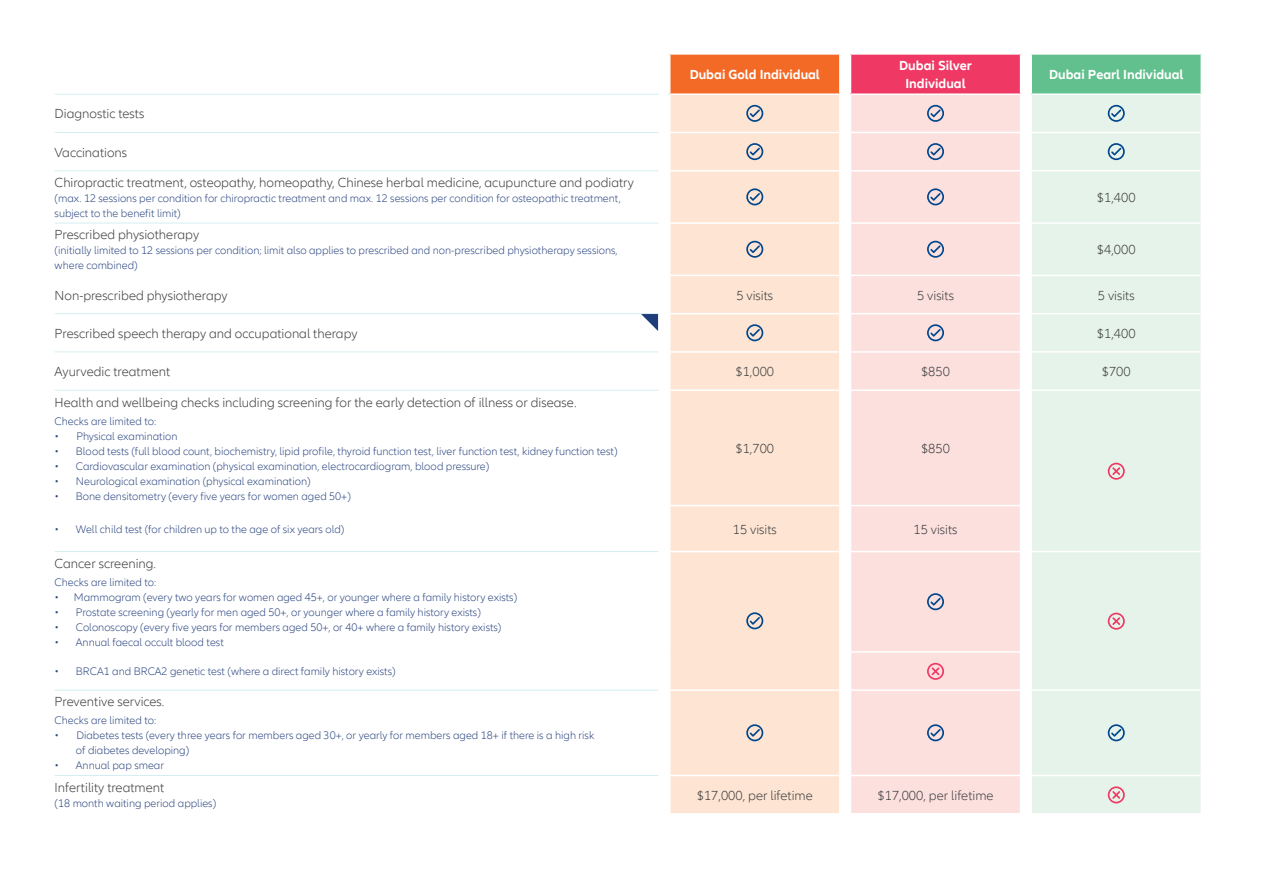
<style>
.page{position:relative;width:1263px;height:893px;background:#fff}
.page>*{position:absolute;margin:0;border:0;box-sizing:border-box;transform-origin:0 0}
.t1{font:300 13.5px "Allianz Neo";color:#3e3e3f}
.t2{font:700 13.5px/18px "Allianz Neo";color:#fff;text-align:center}
.t3{font:300 11.25px/15px "Allianz Neo";color:#2f4983}
</style>
<div class="page">
<svg style="left:55px;top:93px;width:603px;height:597px"></svg>
<div style="left:670px;top:54px;width:170px;height:40px;background:#f36a27"></div>
<div style="left:850px;top:54px;width:170px;height:40px;background:#ef3864"></div>
<div style="left:1031px;top:54px;width:170px;height:40px;background:#61c08d"></div>
<div style="left:670px;top:95px;width:169px;height:718px;background:#fee5d3"></div>
<div style="left:851px;top:95px;width:169px;height:718px;background:#fce0de"></div>
<div style="left:1032px;top:95px;width:168px;height:718px;background:#e6f3ea"></div>
<hr style="left:670px;top:53px;width:170px;height:2px;background:#fff">
<hr style="left:839px;top:55px;width:2px;height:38px;background:#fff">
<hr style="left:850px;top:53px;width:170px;height:2px;background:#fff">
<hr style="left:850px;top:55px;width:1px;height:38px;background:#fff">
<hr style="left:1031px;top:53px;width:171px;height:2px;background:#fff">
<hr style="left:1030px;top:55px;width:2px;height:38px;background:#fff">
<hr style="left:1200px;top:55px;width:2px;height:38px;background:#fff">
<hr style="left:670px;top:132px;width:170px;height:1px;background:#fff">
<hr style="left:850px;top:132px;width:170px;height:1px;background:#fff">
<hr style="left:1031px;top:132px;width:171px;height:1px;background:#fff">
<hr style="left:670px;top:170px;width:170px;height:1px;background:#fff">
<hr style="left:850px;top:170px;width:170px;height:1px;background:#fff">
<hr style="left:1031px;top:170px;width:171px;height:1px;background:#fff">
<hr style="left:670px;top:222px;width:170px;height:2px;background:#fff">
<hr style="left:850px;top:222px;width:170px;height:2px;background:#fff">
<hr style="left:1031px;top:222px;width:171px;height:2px;background:#fff">
<hr style="left:670px;top:275px;width:170px;height:1px;background:#fff">
<hr style="left:850px;top:275px;width:170px;height:1px;background:#fff">
<hr style="left:1031px;top:275px;width:171px;height:1px;background:#fff">
<hr style="left:670px;top:313px;width:170px;height:1px;background:#fff">
<hr style="left:850px;top:313px;width:170px;height:1px;background:#fff">
<hr style="left:1031px;top:313px;width:171px;height:1px;background:#fff">
<hr style="left:670px;top:351px;width:170px;height:2px;background:#fff">
<hr style="left:850px;top:351px;width:170px;height:2px;background:#fff">
<hr style="left:1031px;top:351px;width:171px;height:2px;background:#fff">
<hr style="left:670px;top:389px;width:170px;height:2px;background:#fff">
<hr style="left:850px;top:389px;width:170px;height:2px;background:#fff">
<hr style="left:1031px;top:389px;width:171px;height:2px;background:#fff">
<hr style="left:670px;top:505px;width:170px;height:1px;background:#fff">
<hr style="left:850px;top:505px;width:170px;height:1px;background:#fff">
<hr style="left:670px;top:551px;width:170px;height:1px;background:#fff">
<hr style="left:850px;top:551px;width:170px;height:1px;background:#fff">
<hr style="left:1031px;top:551px;width:171px;height:1px;background:#fff">
<hr style="left:850px;top:651px;width:170px;height:2px;background:#fff">
<hr style="left:670px;top:689px;width:170px;height:2px;background:#fff">
<hr style="left:850px;top:689px;width:170px;height:2px;background:#fff">
<hr style="left:1031px;top:689px;width:171px;height:2px;background:#fff">
<hr style="left:670px;top:775px;width:170px;height:1px;background:#fff">
<hr style="left:850px;top:775px;width:170px;height:1px;background:#fff">
<hr style="left:1031px;top:775px;width:171px;height:1px;background:#fff">
<hr style="left:55px;top:132px;width:603px;height:1px;background:#d5eef1">
<hr style="left:55px;top:223px;width:603px;height:1px;background:#d5eef1">
<hr style="left:55px;top:313px;width:603px;height:1px;background:#d5eef1">
<hr style="left:55px;top:352px;width:603px;height:1px;background:#d5eef1">
<hr style="left:55px;top:390px;width:603px;height:1px;background:#d5eef1">
<hr style="left:55px;top:551px;width:603px;height:1px;background:#d5eef1">
<hr style="left:55px;top:690px;width:603px;height:1px;background:#d5eef1">
<hr style="left:55px;top:775px;width:603px;height:1px;background:#d5eef1">
<hr style="left:55px;top:94px;width:603px;height:1px;background:#d5eef1">
<hr style="left:670px;top:93px;width:170px;height:2px;background:#fff">
<hr style="left:850px;top:93px;width:170px;height:2px;background:#fff">
<hr style="left:1031px;top:93px;width:171px;height:2px;background:#fff">
<hr style="left:55px;top:170px;width:603px;height:1px;background:#d5eef1">
<svg style="left:746px;top:105px;width:17px;height:17px"></svg>
<svg style="left:927px;top:105px;width:17px;height:17px"></svg>
<svg style="left:1108px;top:105px;width:17px;height:17px"></svg>
<svg style="left:746px;top:143px;width:17px;height:17px"></svg>
<svg style="left:927px;top:143px;width:17px;height:17px"></svg>
<svg style="left:1108px;top:143px;width:17px;height:17px"></svg>
<svg style="left:746px;top:188px;width:17px;height:17px"></svg>
<svg style="left:927px;top:188px;width:17px;height:17px"></svg>
<svg style="left:746px;top:241px;width:17px;height:17px"></svg>
<svg style="left:927px;top:241px;width:17px;height:17px"></svg>
<svg style="left:746px;top:324px;width:17px;height:17px"></svg>
<svg style="left:927px;top:324px;width:17px;height:17px"></svg>
<svg style="left:1108px;top:463px;width:17px;height:17px"></svg>
<svg style="left:746px;top:612px;width:17px;height:17px"></svg>
<svg style="left:927px;top:593px;width:17px;height:17px"></svg>
<svg style="left:1108px;top:613px;width:17px;height:17px"></svg>
<svg style="left:927px;top:663px;width:17px;height:17px"></svg>
<svg style="left:746px;top:724px;width:17px;height:17px"></svg>
<svg style="left:927px;top:724px;width:17px;height:17px"></svg>
<svg style="left:1108px;top:724px;width:17px;height:17px"></svg>
<svg style="left:1108px;top:786px;width:17px;height:17px"></svg>
<svg style="left:641px;top:313px;width:18px;height:18px"></svg>
<p class="t2" style="left:690px;top:66px;width:132px">Dubai Gold Individual</p>
<p class="t2" style="left:899px;top:57px;width:74px">Dubai Silver<br>Individual</p>
<p class="t2" style="left:1049px;top:66px;width:136px">Dubai Pearl Individual</p>
<p class="t1" style="left:55px;top:106px;width:91px">Diagnostic tests</p>
<p class="t1" style="left:55px;top:145px;width:74px">Vaccinations</p>
<p class="t1" style="left:55px;top:175px;width:581px">Chiropractic treatment, osteopathy, homeopathy, Chinese herbal medicine, acupuncture and podiatry</p>
<p class="t3" style="left:55px;top:191px;width:568px">(max. 12 sessions per condition for chiropractic treatment and max. 12 sessions per condition for osteopathic treatment, subject to the benefit limit)</p>
<p class="t1" style="left:1097px;top:190px;width:40px">$1,400</p>
<p class="t1" style="left:55px;top:227px;width:146px">Prescribed physiotherapy</p>
<p class="t3" style="left:55px;top:243px;width:564px">(initially limited to 12 sessions per condition; limit also applies to prescribed and non-prescribed physiotherapy sessions, where combined)</p>
<p class="t1" style="left:1097px;top:242px;width:40px">$4,000</p>
<p class="t1" style="left:55px;top:288px;width:175px">Non-prescribed physiotherapy</p>
<p class="t1" style="left:736px;top:288px;width:38px">5 visits</p>
<p class="t1" style="left:917px;top:288px;width:38px">5 visits</p>
<p class="t1" style="left:1098px;top:288px;width:38px">5 visits</p>
<p class="t1" style="left:55px;top:326px;width:304px">Prescribed speech therapy and occupational therapy</p>
<p class="t1" style="left:1097px;top:326px;width:40px">$1,400</p>
<p class="t1" style="left:55px;top:364px;width:117px">Ayurvedic treatment</p>
<p class="t1" style="left:735px;top:364px;width:40px">$1,000</p>
<p class="t1" style="left:921px;top:364px;width:30px">$850</p>
<p class="t1" style="left:1102px;top:364px;width:30px">$700</p>
<p class="t1" style="left:55px;top:394px;width:523px">Health and wellbeing checks including screening for the early detection of illness or disease.</p>
<p class="t3" style="left:55px;top:414px;width:103px">Checks are limited to:</p>
<p class="t3" style="left:55px;top:429px;width:124px">• Physical examination</p>
<p class="t3" style="left:55px;top:444px;width:564px">• Blood tests (full blood count, biochemistry, lipid profile, thyroid function test, liver function test, kidney function test)</p>
<p class="t3" style="left:55px;top:459px;width:436px">• Cardiovascular examination (physical examination, electrocardiogram, blood pressure)</p>
<p class="t3" style="left:55px;top:474px;width:257px">• Neurological examination (physical examination)</p>
<p class="t3" style="left:55px;top:489px;width:298px">• Bone densitometry (every five years for women aged 50+)</p>
<p class="t1" style="left:735px;top:441px;width:40px">$1,700</p>
<p class="t1" style="left:921px;top:441px;width:30px">$850</p>
<p class="t3" style="left:55px;top:522px;width:291px">• Well child test (for children up to the age of six years old)</p>
<p class="t1" style="left:733px;top:522px;width:46px">15 visits</p>
<p class="t1" style="left:913px;top:522px;width:46px">15 visits</p>
<p class="t1" style="left:55px;top:556px;width:103px">Cancer screening.</p>
<p class="t3" style="left:55px;top:575px;width:103px">Checks are limited to:</p>
<p class="t3" style="left:55px;top:590px;width:464px">• Mammogram (every two years for women aged 45+, or younger where a family history exists)</p>
<p class="t3" style="left:55px;top:605px;width:428px">• Prostate screening (yearly for men aged 50+, or younger where a family history exists)</p>
<p class="t3" style="left:55px;top:620px;width:448px">• Colonoscopy (every five years for members aged 50+, or 40+ where a family history exists)</p>
<p class="t3" style="left:55px;top:635px;width:171px">• Annual faecal occult blood test</p>
<p class="t3" style="left:55px;top:664px;width:343px">• BRCA1 and BRCA2 genetic test (where a direct family history exists)</p>
<p class="t1" style="left:55px;top:694px;width:111px">Preventive services.</p>
<p class="t3" style="left:55px;top:713px;width:103px">Checks are limited to:</p>
<p class="t3" style="left:76px;top:728px;width:520px;text-indent:-21px">• Diabetes tests (every three years for members aged 30+, or yearly for members aged 18+ if there is a high risk of diabetes developing)</p>
<p class="t3" style="left:55px;top:758px;width:111px">• Annual pap smear</p>
<p class="t1" style="left:55px;top:780px;width:111px">Infertility treatment</p>
<p class="t3" style="left:55px;top:796px;width:163px">(18 month waiting period applies)</p>
<p class="t1" style="left:697px;top:788px;width:118px">$17,000, per lifetime</p>
<p class="t1" style="left:877px;top:788px;width:118px">$17,000, per lifetime</p>
</div>
